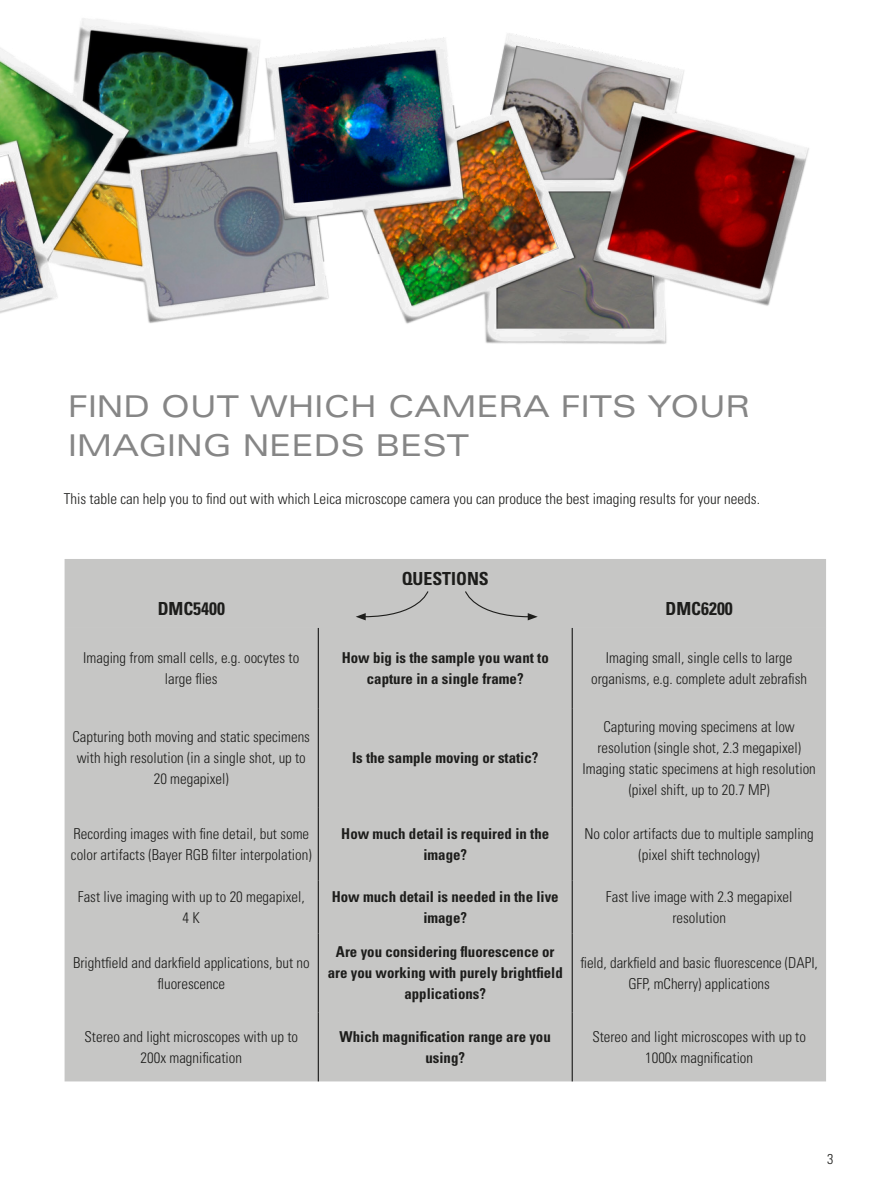
<style>
.page{position:relative;width:893px;height:1191px;background:#fff}
.page>*{position:absolute;margin:0;border:0;box-sizing:border-box;transform-origin:0 0}
.t1{font:expanded 30px/39px "Univers LT Std";color:#868686}
.t2{font:700 condensed 18px "Univers LT Std";color:#1d1d1b}
.t3{font:300 condensed 15px/21px "Univers LT Std";color:#1d1d1b;text-align:center}
.t4{font:700 condensed 15px/21px "Univers LT Std";color:#1d1d1b;text-align:center}
.t5{font:300 condensed 14.25px "Univers LT Std";color:#1d1d1b}
</style>
<div class="page">
<div style="left:65px;top:560px;width:761px;height:68px;background:#c6c6c5"></div>
<div style="left:65px;top:628px;width:761px;height:453px;background:#c6c6c5"></div>
<hr style="left:318px;top:628px;width:1px;height:80px;background:#000">
<hr style="left:318px;top:708px;width:1px;height:99px;background:#000">
<hr style="left:318px;top:807px;width:1px;height:73px;background:#000">
<hr style="left:318px;top:880px;width:1px;height:53px;background:#000">
<hr style="left:318px;top:933px;width:1px;height:79px;background:#000">
<hr style="left:318px;top:1012px;width:1px;height:69px;background:#000">
<hr style="left:572px;top:628px;width:1px;height:80px;background:#000">
<hr style="left:572px;top:708px;width:1px;height:99px;background:#000">
<hr style="left:572px;top:807px;width:1px;height:73px;background:#000">
<hr style="left:572px;top:880px;width:1px;height:53px;background:#000">
<hr style="left:572px;top:933px;width:1px;height:79px;background:#000">
<hr style="left:572px;top:1012px;width:1px;height:69px;background:#000">
<svg style="left:464px;top:590px;width:74px;height:30px;background:#bdbdbc"></svg>
<svg style="left:356px;top:590px;width:73px;height:30px;background:#bdbdbb"></svg>
<img style="left:0;top:18px;width:809px;height:326px">
<h1 class="t1" style="left:68px;top:387px;width:684px">FIND OUT WHICH CAMERA FITS YOUR<br>IMAGING NEEDS BEST</h1>
<p class="t3" style="left:64px;top:488px;width:698px">This table can help you to find out with which Leica microscope camera you can produce the best imaging results for your needs.</p>
<p class="t2" style="left:158px;top:597px;width:69px">DMC5400</p>
<p class="t2" style="left:402px;top:567px;width:89px">QUESTIONS</p>
<p class="t2" style="left:665px;top:597px;width:69px">DMC6200</p>
<p class="t3" style="left:83px;top:647px;width:218px">Imaging from small cells, e.g. oocytes to large flies</p>
<p class="t4" style="left:342px;top:647px;width:209px">How big is the sample you want to capture in a single frame?</p>
<p class="t3" style="left:591px;top:647px;width:218px">Imaging small, single cells to large organisms, e.g. complete adult zebrafish</p>
<p class="t3" style="left:73px;top:726px;width:239px">Capturing both moving and static specimens with high resolution (in a single shot, up to<br>20 megapixel)</p>
<p class="t4" style="left:352px;top:747px;width:188px">Is the sample moving or static?</p>
<p class="t3" style="left:582px;top:716px;width:235px">Capturing moving specimens at low resolution (single shot, 2.3 megapixel)<br>Imaging static specimens at high resolution (pixel shift, up to 20.7 MP)</p>
<p class="t3" style="left:71px;top:823px;width:242px;text-align:left">Recording images with fine detail, but some color artifacts (Bayer RGB filter interpolation)</p>
<p class="t4" style="left:341px;top:823px;width:209px">How much detail is required in the image?</p>
<p class="t3" style="left:585px;top:823px;width:231px">No color artifacts due to multiple sampling (pixel shift technology)</p>
<p class="t3" style="left:78px;top:886px;width:228px">Fast live imaging with up to 20 megapixel,<br>4 K</p>
<p class="t4" style="left:332px;top:886px;width:228px">How much detail is needed in the live image?</p>
<p class="t3" style="left:606px;top:886px;width:188px">Fast live image with 2.3 megapixel resolution</p>
<p class="t3" style="left:73px;top:952px;width:238px">Brightfield and darkfield applications, but no fluorescence</p>
<p class="t4" style="left:328px;top:941px;width:237px">Are you considering fluorescence or are you working with purely brightfield applications?</p>
<p class="t3" style="left:580px;top:952px;width:239px">field, darkfield and basic fluorescence (DAPI,<br>GFP, mCherry) applications</p>
<p class="t3" style="left:85px;top:1026px;width:215px">Stereo and light microscopes with up to<br>200x magnification</p>
<p class="t4" style="left:340px;top:1026px;width:213px">Which magnification range are you using?</p>
<p class="t3" style="left:592px;top:1026px;width:215px">Stereo and light microscopes with up to<br>1000x magnification</p>
<p class="t5" style="left:827px;top:1150px;width:8px">3</p>
</div>
